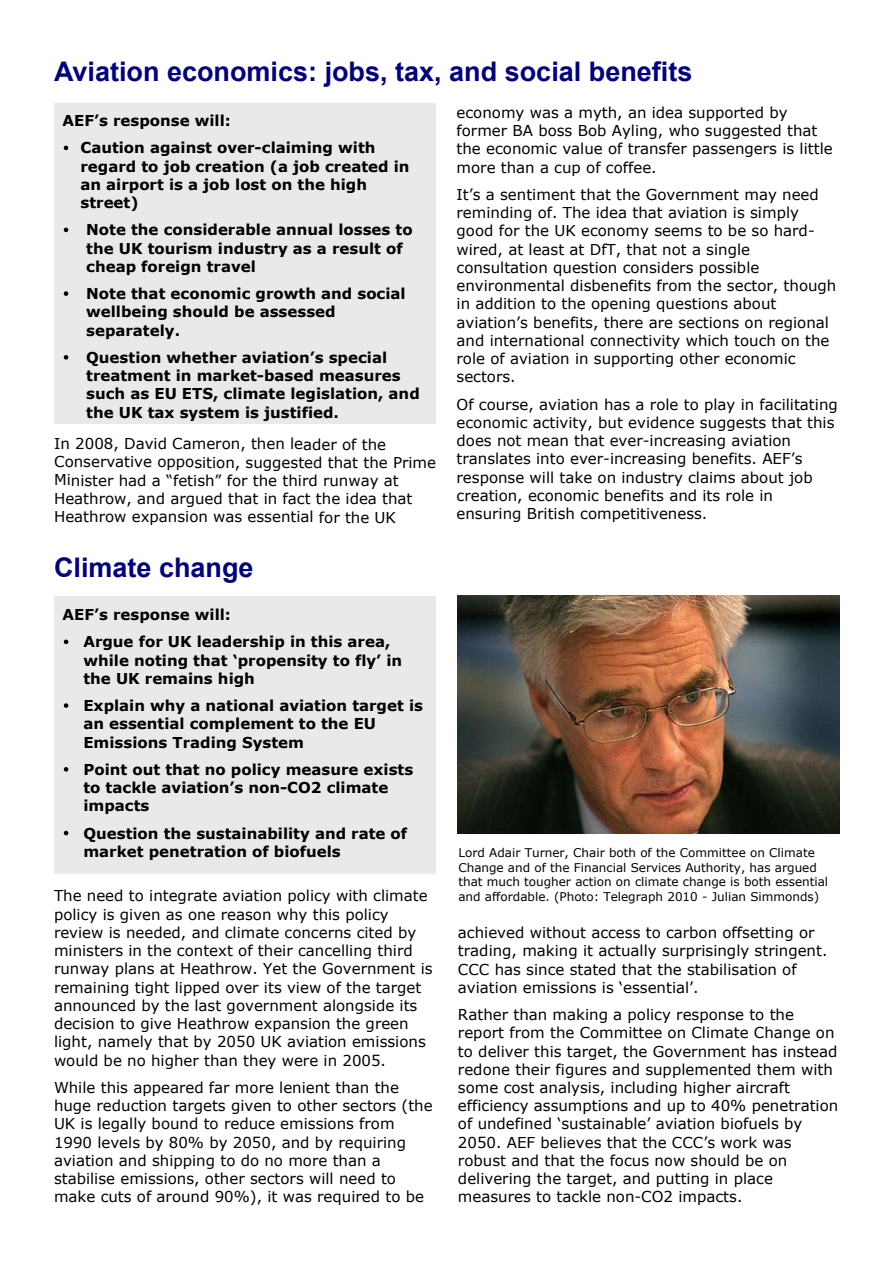
<style>
.page{position:relative;width:893px;height:1263px;background:#fff}
.page>*{position:absolute;margin:0;border:0;box-sizing:border-box;transform-origin:0 0}
.t1{font:700 27px "Arial";color:#000080}
.t2{font:15px/18.3px "Verdana";color:#000}
.t3{font:700 15px/18.3px "Verdana";color:#000}
.t4{font:12px/14.5px "Verdana";color:#000}
</style>
<div class="page">
<div style="left:54px;top:103px;width:382px;height:320px;background:#eae9e9"></div>
<svg style="left:64px;top:146px;width:4px;height:4px"></svg>
<svg style="left:64px;top:228px;width:4px;height:4px"></svg>
<svg style="left:64px;top:291px;width:4px;height:5px"></svg>
<svg style="left:64px;top:355px;width:4px;height:5px"></svg>
<div style="left:54px;top:596px;width:382px;height:278px;background:#eae9e9"></div>
<svg style="left:64px;top:640px;width:4px;height:4px"></svg>
<svg style="left:64px;top:703px;width:4px;height:5px"></svg>
<svg style="left:64px;top:767px;width:4px;height:4px"></svg>
<svg style="left:64px;top:831px;width:4px;height:4px"></svg>
<img style="left:457px;top:596px;width:382px;height:238px">
<h1 class="t1" style="left:54px;top:61px;width:640px">Aviation economics: jobs, tax, and social benefits</h1>
<p class="t3" style="left:81px;top:108px;width:297px;line-height:27.3px;text-indent:-18px">AEF’s response will:<br>Caution against over-claiming with</p>
<p class="t3" style="left:81px;top:158px;width:331px">regard to job creation (a job created in an airport is a job lost on the high street)</p>
<p class="t3" style="left:86px;top:222px;width:328px">Note the considerable annual losses to the UK tourism industry as a result of cheap foreign travel</p>
<p class="t3" style="left:86px;top:286px;width:321px">Note that economic growth and social wellbeing should be assessed separately.</p>
<p class="t3" style="left:86px;top:349px;width:335px">Question whether aviation’s special treatment in market-based measures such as EU ETS, climate legislation, and the UK tax system is justified.</p>
<p class="t2" style="left:457px;top:105px;width:378px">economy was a myth, an idea supported by former BA boss Bob Ayling, who suggested that the economic value of transfer passengers is little more than a cup of coffee.</p>
<p class="t2" style="left:457px;top:187px;width:381px">It’s a sentiment that the Government may need reminding of. The idea that aviation is simply good for the UK economy seems to be so hard&shy;wired, at least at DfT, that not a single consultation question considers possible environmental disbenefits from the sector, though in addition to the opening questions about aviation’s benefits, there are sections on regional and international connectivity which touch on the role of aviation in supporting other economic sectors.</p>
<p class="t2" style="left:457px;top:396px;width:383px">Of course, aviation has a role to play in facilitating economic activity, but evidence suggests that this does not mean that ever-increasing aviation translates into ever-increasing benefits. AEF’s response will take on industry claims about job creation, economic benefits and its role in ensuring British competitiveness.</p>
<p class="t2" style="left:54px;top:436px;width:384px">In 2008, David Cameron, then leader of the Conservative opposition, suggested that the Prime Minister had a “fetish” for the third runway at Heathrow, and argued that in fact the idea that Heathrow expansion was essential for the UK</p>
<h1 class="t1" style="left:54px;top:557px;width:201px">Climate change</h1>
<p class="t3" style="left:83px;top:602px;width:308px;line-height:27.3px;text-indent:-21px">AEF’s response will:<br>Argue for UK leadership in this area,</p>
<p class="t3" style="left:83px;top:652px;width:320px">while noting that ‘propensity to fly’ in the UK remains high</p>
<p class="t3" style="left:83px;top:698px;width:341px">Explain why a national aviation target is an essential complement to the EU<br>Emissions Trading System</p>
<p class="t3" style="left:83px;top:761px;width:331px">Point out that no policy measure exists to tackle aviation’s non-CO2 climate impacts</p>
<p class="t3" style="left:83px;top:825px;width:325px">Question the sustainability and rate of market penetration of biofuels</p>
<p class="t2" style="left:54px;top:888px;width:380px">The need to integrate aviation policy with climate policy is given as one reason why this policy review is needed, and climate concerns cited by ministers in the context of their cancelling third runway plans at Heathrow. Yet the Government is remaining tight lipped over its view of the target announced by the last government alongside its decision to give Heathrow expansion the green light, namely that by 2050 UK aviation emissions would be no higher than they were in 2005.</p>
<p class="t2" style="left:54px;top:1079px;width:380px">While this appeared far more lenient than the huge reduction targets given to other sectors (the UK is legally bound to reduce emissions from 1990 levels by 80% by 2050, and by requiring aviation and shipping to do no more than a stabilise emissions, other sectors will need to make cuts of around 90%), it was required to be</p>
<p class="t4" style="left:458px;top:846px;width:371px">Lord Adair Turner, Chair both of the Committee on Climate Change and of the Financial Services Authority, has argued that much tougher action on climate change is both essential and affordable. (Photo: Telegraph 2010 - Julian Simmonds)</p>
<p class="t2" style="left:458px;top:925px;width:371px">achieved without access to carbon offsetting or trading, making it actually surprisingly stringent.<br>CCC has since stated that the stabilisation of aviation emissions is ‘essential’.</p>
<p class="t2" style="left:458px;top:1007px;width:382px">Rather than making a policy response to the report from the Committee on Climate Change on to deliver this target, the Government has instead redone their figures and supplemented them with some cost analysis, including higher aircraft efficiency assumptions and up to 40% penetration of undefined ‘sustainable’ aviation biofuels by 2050. AEF believes that the CCC’s work was robust and that the focus now should be on delivering the target, and putting in place measures to tackle non-CO2 impacts.</p>
</div>
